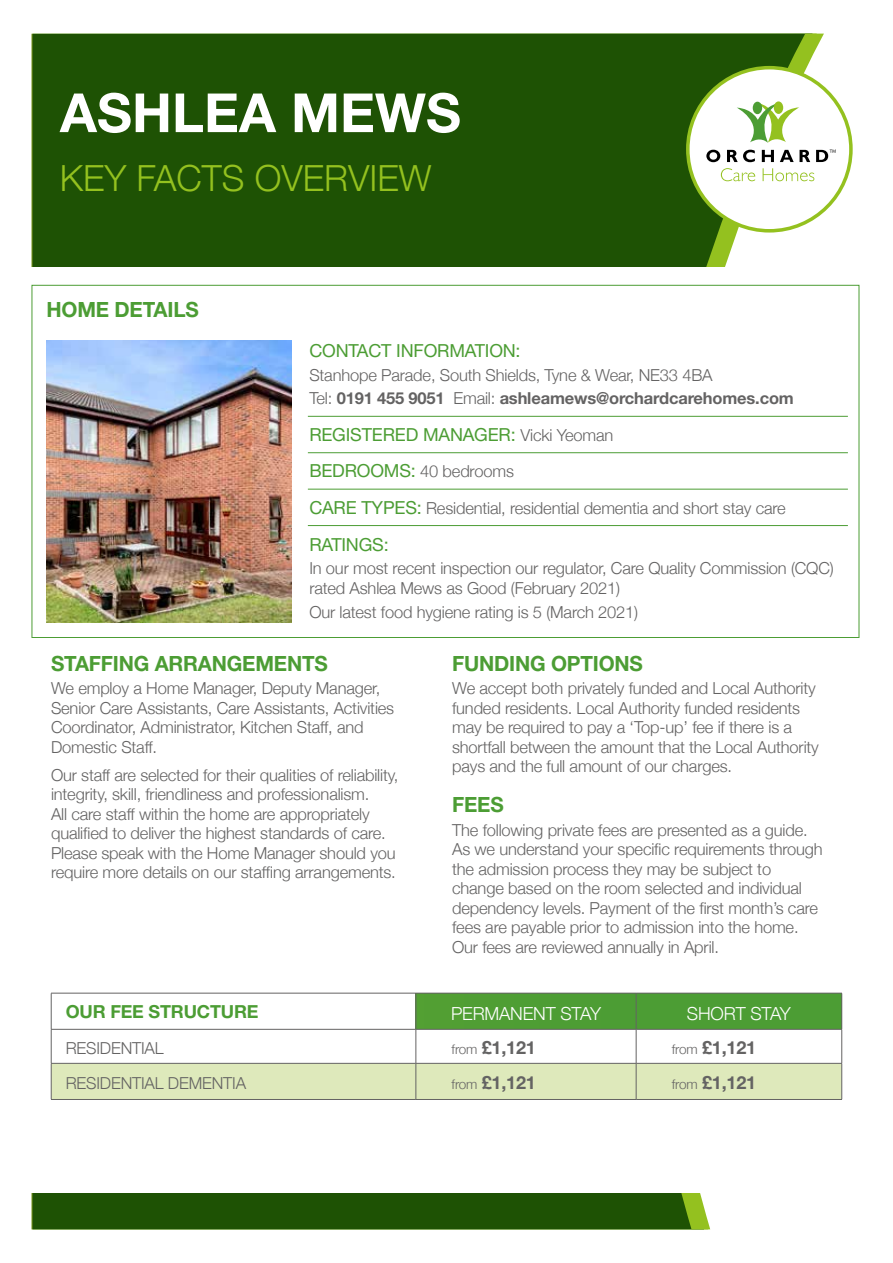
<style>
.page{position:relative;width:893px;height:1263px;background:#fff}
.page>*{position:absolute;margin:0;border:0;box-sizing:border-box;transform-origin:0 0}
.t1{font:700 54px "Helvetica Neue LT Pro";color:#fff}
.t2{font:300 36px "Helvetica Neue";color:#94c11f}
.t3{font:700 21px "Helvetica Neue LT Pro";letter-spacing:-.01em;color:#4c9d34}
.t4{font:18px "Helvetica Neue LT Pro";letter-spacing:-.01em;color:#4c9d34}
.t5{font:700 18px "Helvetica Neue LT Pro";letter-spacing:-.01em;color:#646363}
.t6{font:300 18px "Helvetica Neue";letter-spacing:-.01em;color:#fff}
.t7{font:700 18px "Helvetica Neue LT Pro";letter-spacing:-.01em;color:#4c9d34}
.t8{font:300 16.5px/19.5px "Helvetica Neue";letter-spacing:-.01em;color:#646363}
.t9{font:700 16.5px "Helvetica Neue LT Pro";letter-spacing:-.01em;color:#646363}
.s1{font-family:"Helvetica Neue";font-weight:300}
.s2{font-family:"Helvetica Neue";font-weight:300;font-size:16.5px;color:#646363}
.s3{font-family:"Helvetica Neue LT Pro";font-weight:400;font-size:18px;color:#4c9d34}
.s4{font-family:"Helvetica Neue";font-weight:300;font-size:13.5px}
</style>
<div class="page">
<div style="left:32px;top:34px;width:595px;height:1195px;background:#1e5204"></div>
<svg style="left:627px;top:34px;width:197px;height:1195px;fill:#1e5204"></svg>
<div style="left:23px;top:267px;width:827px;height:926px;background:#fff"></div>
<div style="left:688px;top:68px;width:163px;height:163px;background:#fff;border-radius:50%"></div>
<div style="left:686px;top:66px;width:167px;height:167px;border:4px solid #94c11f;border-radius:50%"></div>
<svg style="left:737px;top:103px;width:62px;height:40px"></svg>
<div style="left:753px;top:102px;width:9px;height:12px;background:#4c9d34;border-radius:50%"></div>
<div style="left:774px;top:101px;width:9px;height:13px;background:#94c11f;border-radius:50%"></div>
<svg style="left:706px;top:150px;width:14px;height:12px"></svg>
<svg style="left:727px;top:150px;width:28px;height:12px"></svg>
<svg style="left:762px;top:150px;width:12px;height:12px"></svg>
<svg style="left:780px;top:150px;width:30px;height:12px"></svg>
<svg style="left:816px;top:150px;width:20px;height:12px"></svg>
<svg style="left:721px;top:168px;width:34px;height:13px"></svg>
<svg style="left:763px;top:168px;width:51px;height:13px"></svg>
<div style="left:416px;top:993px;width:220px;height:36px;background:#4e9e34"></div>
<div style="left:636px;top:993px;width:206px;height:36px;background:#4c9d34"></div>
<svg style="left:52px;top:1030px;width:789px;height:69px"></svg>
<hr style="left:416px;top:993px;width:1px;height:36px;background:#646363">
<hr style="left:636px;top:993px;width:1px;height:36px;background:#646363">
<hr style="left:51px;top:1029px;width:1px;height:34px;background:#646363">
<hr style="left:416px;top:1029px;width:1px;height:34px;background:#646363">
<hr style="left:636px;top:1029px;width:1px;height:34px;background:#646363">
<hr style="left:841px;top:1029px;width:1px;height:34px;background:#646363">
<hr style="left:51px;top:1063px;width:365px;height:1px;background:#646363">
<hr style="left:51px;top:1063px;width:1px;height:36px;background:#646363">
<hr style="left:416px;top:1063px;width:220px;height:1px;background:#646363">
<hr style="left:416px;top:1063px;width:1px;height:36px;background:#646363">
<hr style="left:636px;top:1063px;width:206px;height:1px;background:#646363">
<hr style="left:636px;top:1063px;width:1px;height:36px;background:#646363">
<hr style="left:841px;top:1063px;width:1px;height:36px;background:#646363">
<hr style="left:51px;top:1099px;width:365px;height:1px;background:#646363">
<hr style="left:416px;top:1099px;width:220px;height:1px;background:#646363">
<hr style="left:636px;top:1099px;width:206px;height:1px;background:#646363">
<hr style="left:51px;top:993px;width:365px;height:1px;background:#646363">
<hr style="left:51px;top:993px;width:1px;height:36px;background:#646363">
<hr style="left:416px;top:993px;width:220px;height:1px;background:#646363">
<hr style="left:636px;top:993px;width:206px;height:1px;background:#646363">
<hr style="left:841px;top:993px;width:1px;height:36px;background:#646363">
<hr style="left:51px;top:1029px;width:365px;height:1px;background:#646363">
<hr style="left:416px;top:1029px;width:220px;height:1px;background:#646363">
<hr style="left:636px;top:1029px;width:206px;height:1px;background:#646363">
<img style="left:47px;top:341px;width:244px;height:281px">
<hr style="left:308px;top:416px;width:540px;height:1px;background:#4c9d34">
<hr style="left:308px;top:452px;width:540px;height:1px;background:#4c9d34">
<hr style="left:308px;top:489px;width:540px;height:1px;background:#4c9d34">
<hr style="left:308px;top:525px;width:540px;height:1px;background:#4c9d34">
<h1 class="t1" style="left:60px;top:80px;width:403px">ASHLEA MEWS</h1>
<h2 class="t2" style="left:60px;top:149px;width:373px">KEY FACTS OVERVIEW</h2>
<p class="t3" style="left:47px;top:296px;width:154px">HOME DETAILS</p>
<p class="t4" style="left:309px;top:339px;width:213px">CONTACT INFORMATION:</p>
<p class="t8" style="left:309px;top:364px;width:405px">Stanhope Parade, South Shields, Tyne &amp; Wear, NE33 4BA</p>
<p class="t9" style="left:309px;top:388px;width:486px"><span class="s1">Tel:</span> 0191 455 9051 <span class="s1">Email:</span> ashleamews@orchardcarehomes.com</p>
<p class="t4" style="left:309px;top:423px;width:306px">REGISTERED MANAGER: <span class="s2">Vicki Yeoman</span></p>
<p class="t8" style="left:309px;top:461px;width:206px"><span class="s3">BEDROOMS:</span> 40 bedrooms</p>
<p class="t8" style="left:309px;top:497px;width:478px"><span class="s3">CARE TYPES:</span> Residential, residential dementia and short stay care</p>
<p class="t4" style="left:309px;top:533px;width:81px">RATINGS:</p>
<p class="t8" style="left:309px;top:557px;width:526px">In our most recent inspection our regulator, Care Quality Commission (CQC) rated Ashlea Mews as Good (February 2021)</p>
<p class="t8" style="left:309px;top:601px;width:330px">Our latest food hygiene rating is 5 (March 2021)</p>
<p class="t3" style="left:51px;top:650px;width:278px">STAFFING ARRANGEMENTS</p>
<p class="t8" style="left:51px;top:677px;width:345px">We employ a Home Manager, Deputy Manager, Senior Care Assistants, Care Assistants, Activities Coordinator, Administrator, Kitchen Staff, and Domestic Staff.</p>
<p class="t8" style="left:51px;top:764px;width:349px">Our staff are selected for their qualities of reliability, integrity, skill, friendliness and professionalism.<br>All care staff within the home are appropriately qualified to deliver the highest standards of care.<br>Please speak with the Home Manager should you require more details on our staffing arrangements.</p>
<p class="t3" style="left:452px;top:650px;width:192px">FUNDING OPTIONS</p>
<p class="t8" style="left:452px;top:677px;width:368px">We accept both privately funded and Local Authority funded residents. Local Authority funded residents may be required to pay a ‘Top-up’ fee if there is a shortfall between the amount that the Local Authority pays and the full amount of our charges.</p>
<p class="t3" style="left:452px;top:791px;width:53px">FEES</p>
<p class="t8" style="left:452px;top:819px;width:372px">The following private fees are presented as a guide.<br>As we understand your specific requirements through the admission process they may be subject to change based on the room selected and individual dependency levels. Payment of the first month’s care fees are payable prior to admission into the home.<br>Our fees are reviewed annually in April.</p>
<p class="t7" style="left:66px;top:1000px;width:194px">OUR FEE STRUCTURE</p>
<p class="t6" style="left:451px;top:999px;width:151px">PERMANENT STAY</p>
<p class="t6" style="left:687px;top:999px;width:105px">SHORT STAY</p>
<p class="t8" style="left:66px;top:1037px;width:99px">RESIDENTIAL</p>
<p class="t5" style="left:452px;top:1037px;width:86px"><span class="s4">from</span> £1,121</p>
<p class="t5" style="left:672px;top:1037px;width:86px"><span class="s4">from</span> £1,121</p>
<p class="t8" style="left:66px;top:1072px;width:182px">RESIDENTIAL DEMENTIA</p>
<p class="t5" style="left:452px;top:1072px;width:86px"><span class="s4">from</span> £1,121</p>
<p class="t5" style="left:672px;top:1072px;width:86px"><span class="s4">from</span> £1,121</p>
</div>
